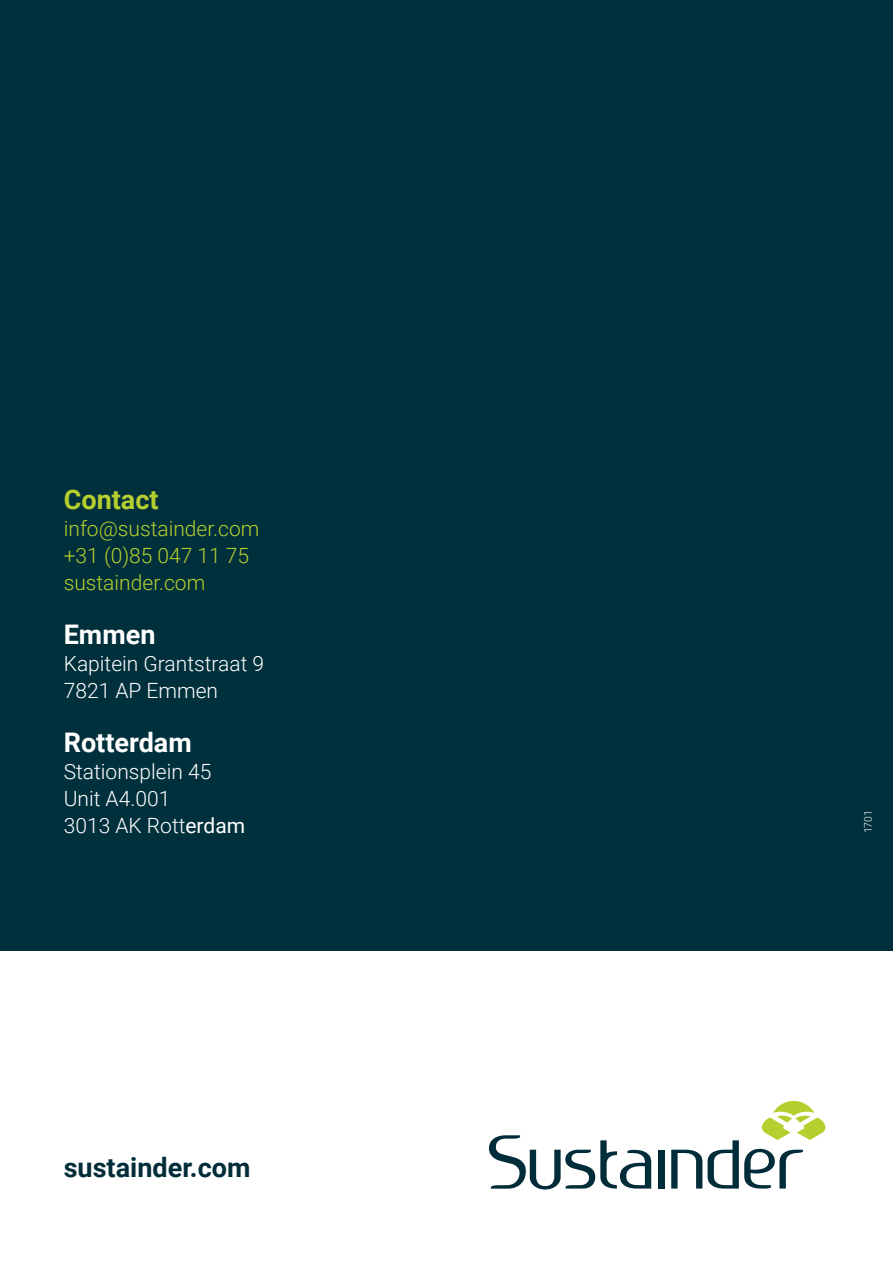
<style>
.page{position:relative;width:893px;height:1263px;background:#fff}
.page>*{position:absolute;margin:0;border:0;box-sizing:border-box;transform-origin:0 0}
.t1{font:700 27px "Roboto";color:#fff}
.t2{font:700 27px "Roboto";color:#002d39}
.t3{font:700 27px "Roboto";color:#b6cf2f}
.t4{font:300 21px "Roboto";color:#fff}
.t5{font:300 21px "Roboto";color:#b6cf2f}
.t6{font:300 10.5px "Roboto";color:#fff}
.s1{font-weight:400}
</style>
<div class="page">
<div style="left:0;top:0;width:893px;height:950px;background:#00303c"></div>
<svg style="left:489px;top:1135px;width:162px;height:54px"></svg>
<div style="left:658px;top:1150px;width:6px;height:38px;background:#002d39"></div>
<svg style="left:671px;top:1101px;width:155px;height:87px"></svg>
<p class="t3" style="left:64px;top:481px;width:96px">Contact</p>
<p class="t5" style="left:64px;top:514px;width:197px">info@sustainder.com</p>
<p class="t5" style="left:64px;top:541px;width:187px">+31 (0)85 047 11 75</p>
<p class="t5" style="left:64px;top:568px;width:143px">sustainder.com</p>
<p class="t1" style="left:64px;top:616px;width:93px">Emmen</p>
<p class="t4" style="left:64px;top:649px;width:202px">Kapitein Grantstraat 9</p>
<p class="t4" style="left:64px;top:676px;width:156px">7821 AP Emmen</p>
<p class="t1" style="left:64px;top:724px;width:129px">Rotterdam</p>
<p class="t4" style="left:64px;top:757px;width:149px">Stationsplein 45</p>
<p class="t4" style="left:64px;top:784px;width:108px">Unit A4.001</p>
<p class="t4" style="left:64px;top:811px;width:183px">3013 AK Rott<span class="s1">erdam</span></p>
<p class="t2" style="left:64px;top:1149px;width:188px">sustainder.com</p>
<p class="t6" style="left:861px;top:833px;width:25px;rotate:-90deg">1701</p>
</div>
